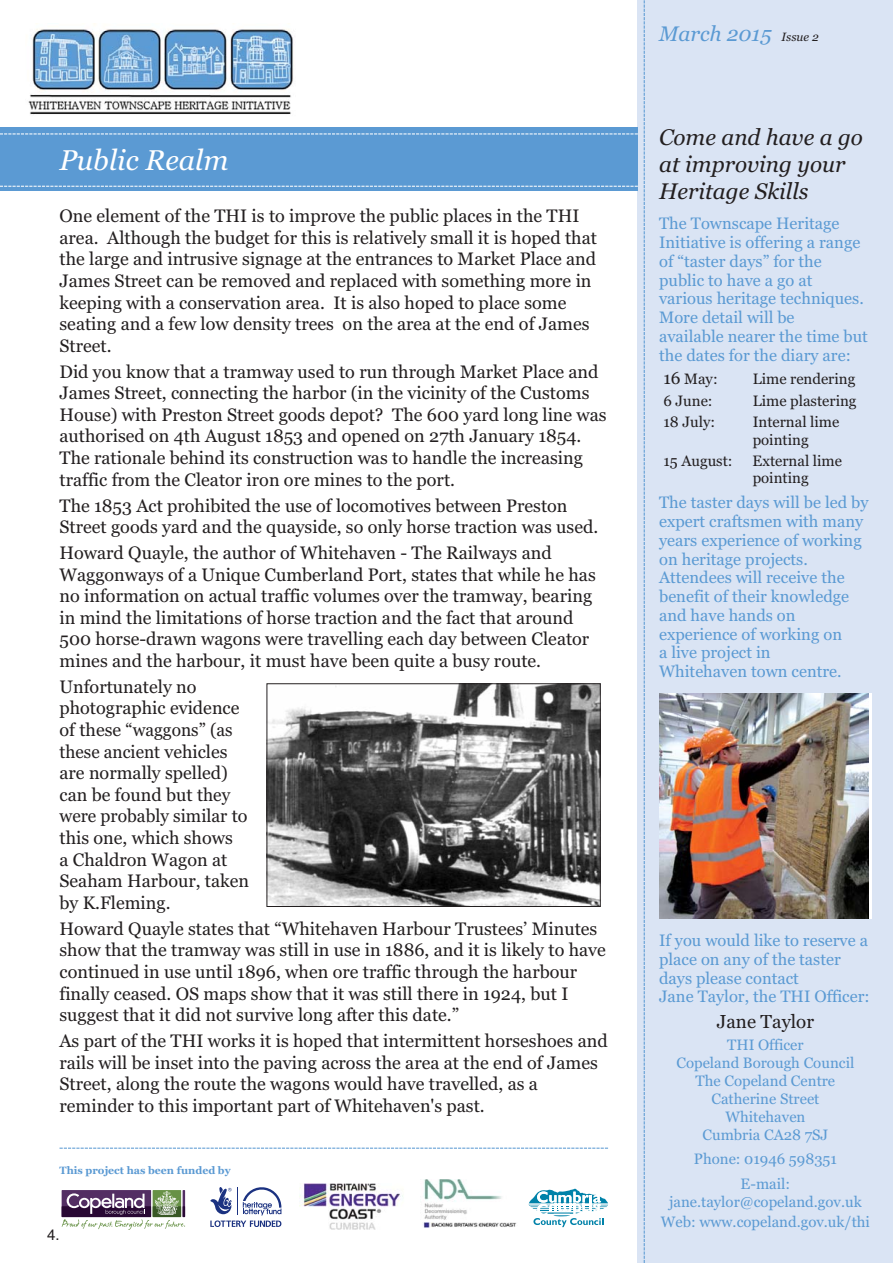
<style>
.page{position:relative;width:893px;height:1263px;background:#fff}
.page>*{position:absolute;margin:0;border:0;box-sizing:border-box;transform-origin:0 0}
.t1{font:italic 28.5px "Georgia";color:#fff}
.t2{font:italic 22.5px/27px "Georgia";color:#231f20}
.t3{font:italic 21px "Georgia";color:#5b9ad3}
.t4{font:18.75px "Georgia";color:#231f20}
.t5{font:18px/21.6px "Georgia";color:#231f20}
.t6{font:16.5px/18.8px "Georgia";color:#5b9ad3}
.t7{font:15px/18px "Georgia";color:#5b9ad3;text-align:center}
.t8{font:15px/17.2px "Georgia";color:#231f20}
.t9{font:15px "Helvetica";color:#231f20}
.t10{font:700 10.5px "Georgia";color:#5b9ad3}
.s1{font-size:12px;color:#231f20}
.s2{font-size:17.25px}
</style>
<div class="page">
<div style="left:638px;top:0;width:255px;height:1263px;background:#dae4f4"></div>
<div style="left:0;top:128px;width:638px;height:63px;background:#5b9ad3"></div>
<svg style="left:0;top:133px;width:638px;height:1px"></svg>
<svg style="left:644px;top:0;width:1px;height:1263px"></svg>
<svg style="left:60px;top:1148px;width:548px;height:1px"></svg>
<svg style="left:0;top:186px;width:638px;height:1px"></svg>
<img style="left:269px;top:685px;width:330px;height:220px">
<div style="left:267px;top:683px;width:334px;height:224px;border:1px solid #231f20"></div>
<img style="left:659px;top:693px;width:209px;height:226px">
<img style="left:28px;top:23px;width:266px;height:92px">
<svg style="left:210px;top:1187px;width:71px;height:40px"></svg>
<img style="left:300px;top:1184px;width:103px;height:46px">
<div style="left:62px;top:1190px;width:89px;height:27px;background:#5c396b"></div>
<div style="left:153px;top:1190px;width:28px;height:27px;background:#6f9750"></div>
<hr style="left:183px;top:1190px;width:2px;height:27px;background:#532e63">
<svg style="left:62px;top:1191px;width:123px;height:39px"></svg>
<img style="left:424px;top:1179px;width:78px;height:41px">
<img style="left:423px;top:1222px;width:94px;height:6px">
<svg style="left:529px;top:1189px;width:79px;height:38px"></svg>
<h1 class="t1" style="left:60px;top:149px;width:170px">Public Realm</h1>
<p class="t5" style="left:60px;top:206px;width:539px">One element of the THI is to improve the public places in the THI area. Although the budget for this is relatively small it is hoped that the large and intrusive signage at the entrances to Market Place and James Street can be removed and replaced with something more in keeping with a conservation area. It is also hoped to place some seating and a few low density trees on the area at the end of James Street.</p>
<p class="t5" style="left:60px;top:362px;width:549px">Did you know that a tramway used to run through Market Place and James Street, connecting the harbor (in the vicinity of the Customs House) with Preston Street goods depot? The 600 yard long line was authorised on 4th August 1853 and opened on 27th January 1854.<br>The rationale behind its construction was to handle the increasing traffic from the Cleator iron ore mines to the port.</p>
<p class="t5" style="left:60px;top:496px;width:540px">The 1853 Act prohibited the use of locomotives between Preston<br>Street goods yard and the quayside, so only horse traction was used.</p>
<p class="t5" style="left:60px;top:543px;width:538px">Howard Quayle, the author of Whitehaven - The Railways and Waggonways of a Unique Cumberland Port, states that while he has no information on actual traffic volumes over the tramway, bearing in mind the limitations of horse traction and the fact that around 500 horse-drawn wagons were travelling each day between Cleator mines and the harbour, it must have been quite a busy route.</p>
<p class="t5" style="left:60px;top:677px;width:191px">Unfortunately no photographic evidence of these “waggons” (as these ancient vehicles are normally spelled) can be found but they were probably similar to this one, which shows<br>a Chaldron Wagon at<br>Seaham Harbour, taken by K.Fleming.</p>
<p class="t5" style="left:60px;top:919px;width:548px">Howard Quayle states that “Whitehaven Harbour Trustees’ Minutes show that the tramway was still in use in 1886, and it is likely to have continued in use until 1896, when ore traffic through the harbour finally ceased. OS maps show that it was still there in 1924, but I suggest that it did not survive long after this date.”</p>
<p class="t5" style="left:60px;top:1031px;width:550px">As part of the THI works it is hoped that intermittent horseshoes and rails will be inset into the paving across the area at the end of James Street, along the route the wagons would have travelled, as a reminder to this important part of Whitehaven's past.</p>
<p class="t10" style="left:60px;top:1166px;width:173px">This project has been funded by</p>
<p class="t9" style="left:47px;top:1229px;width:14px">4.</p>
<p class="t3" style="left:659px;top:26px;width:161px">March 2015 <span class="s1">Issue 2</span></p>
<p class="t2" style="left:659px;top:125px;width:205px">Come and have a go at improving your<br>Heritage Skills</p>
<p class="t6" style="left:659px;top:216px;width:210px">The Townscape Heritage<br>Initiative is offering a range of “taster days” for the public to have a go at various heritage techniques.<br>More detail will be<br>available nearer the time but the dates for the diary are:</p>
<p class="t8" style="left:663px;top:372px;width:56px"><span class="s2">16</span> May:</p>
<p class="t8" style="left:753px;top:372px;width:104px">Lime rendering</p>
<p class="t8" style="left:663px;top:393px;width:51px">6 June:</p>
<p class="t8" style="left:753px;top:393px;width:105px">Lime plastering</p>
<p class="t8" style="left:663px;top:415px;width:53px">18 July:</p>
<p class="t8" style="left:753px;top:415px;width:88px">Internal lime pointing</p>
<p class="t8" style="left:663px;top:453px;width:71px">15 August:</p>
<p class="t8" style="left:753px;top:453px;width:91px">External lime pointing</p>
<p class="t6" style="left:659px;top:495px;width:211px">The taster days will be led by expert craftsmen with many years experience of working on heritage projects.<br>Attendees will receive the benefit of their knowledge and have hands on experience of working on<br>a live project in<br>Whitehaven town centre.</p>
<p class="t6" style="left:659px;top:932px;width:212px">If you would like to reserve a place on any of the taster days please contact<br>Jane Taylor, the THI Officer:</p>
<p class="t4" style="left:717px;top:1014px;width:99px">Jane Taylor</p>
<p class="t7" style="left:676px;top:1037px;width:179px">THI Officer<br>Copeland Borough Council<br>The Copeland Centre<br>Catherine Street<br>Whitehaven<br>Cumbria CA28 7SJ</p>
<p class="t7" style="left:694px;top:1148px;width:145px;line-height:24.5px">Phone: 01946 598351<br>E-mail:</p>
<p class="t7" style="left:661px;top:1192px;width:211px;line-height:20.1px">jane.taylor@copeland.gov.uk<br>Web: www.copeland.gov.uk/thi</p>
</div>
